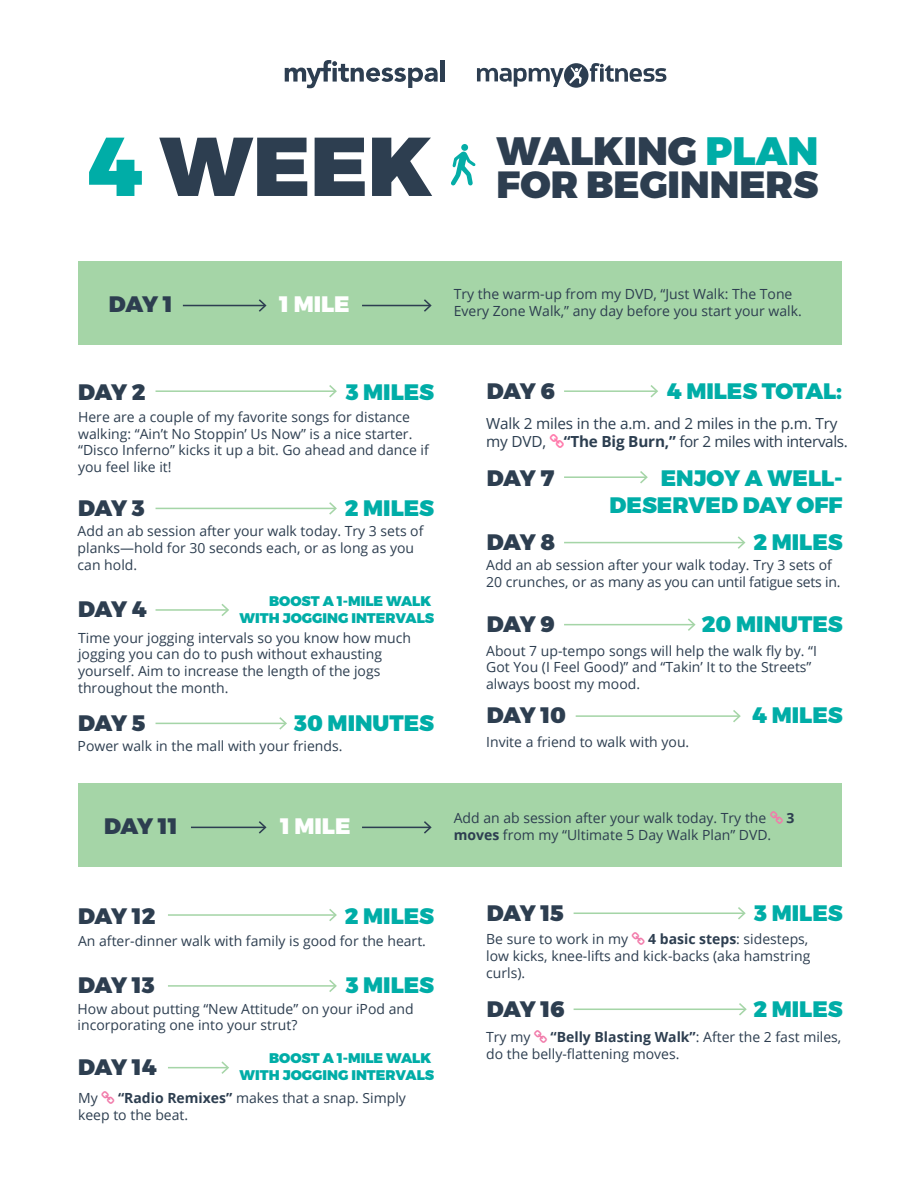
<style>
.page{position:relative;width:918px;height:1188px;background:#fff}
.page>*{position:absolute;margin:0;border:0;box-sizing:border-box;transform-origin:0 0}
.t1{font:900 39.6px "Montserrat";color:#2d3e50}
.t2{font:900 37.95px "Montserrat";color:#2d3e50}
.t3{font:900 22.35px/26.8px "Montserrat";color:#00ada7;text-align:right}
.t4{font:900 22.35px "Montserrat";letter-spacing:-.02em;color:#2d3e50}
.t5{font:900 22.35px "Montserrat";color:#fff}
.t6{font:15.3px/18.3px "Open Sans";letter-spacing:-.01em;color:#2c3e50}
.t7{font:13.95px/16.8px "Open Sans";color:#2d3e50}
.t8{font:900 13.95px/16.8px "Montserrat";color:#00ada7;text-align:right}
.t9{font:700 13.95px "Open Sans";color:#2d3e50}
.s1{font-size:83.25px;color:#00ada7}
.s2{font-size:83.25px}
.s3{color:#00ada7}
.s4{font-weight:700}
</style>
<div class="page">
<svg style="left:451px;top:151px;width:25px;height:35px"></svg>
<div style="left:461px;top:144px;width:7px;height:7px;background:#05ada7;border-radius:50%"></div>
<svg style="left:285px;top:60px;width:153px;height:28px"></svg>
<hr style="left:440px;top:60px;width:4px;height:22px;background:#2d3e51">
<svg style="left:477px;top:63px;width:190px;height:25px"></svg>
<hr style="left:156px;top:390px;width:179px;height:2px;background:#a5d5a7">
<svg style="left:329px;top:385px;width:8px;height:12px"></svg>
<hr style="left:156px;top:508px;width:179px;height:1px;background:#a5d5a7">
<svg style="left:329px;top:502px;width:8px;height:13px"></svg>
<hr style="left:156px;top:723px;width:129px;height:1px;background:#a5d5a7">
<svg style="left:279px;top:717px;width:8px;height:13px"></svg>
<hr style="left:564px;top:390px;width:93px;height:2px;background:#a5d5a7">
<svg style="left:650px;top:385px;width:8px;height:12px"></svg>
<hr style="left:156px;top:609px;width:72px;height:2px;background:#a5d5a7">
<svg style="left:221px;top:604px;width:8px;height:12px"></svg>
<hr style="left:564px;top:476px;width:82px;height:2px;background:#a5d5a7">
<svg style="left:640px;top:471px;width:8px;height:12px"></svg>
<hr style="left:564px;top:542px;width:180px;height:1px;background:#a5d5a7">
<svg style="left:738px;top:536px;width:7px;height:13px"></svg>
<hr style="left:564px;top:624px;width:130px;height:1px;background:#a5d5a7">
<svg style="left:688px;top:618px;width:8px;height:13px"></svg>
<hr style="left:576px;top:715px;width:163px;height:2px;background:#a5d5a7">
<svg style="left:733px;top:710px;width:8px;height:12px"></svg>
<div style="left:78px;top:261px;width:764px;height:83px;background:#a5d5a7"></div>
<hr style="left:183px;top:305px;width:82px;height:1px;background:#2d3e51">
<svg style="left:259px;top:299px;width:8px;height:13px"></svg>
<hr style="left:362px;top:305px;width:68px;height:1px;background:#2d3e51">
<svg style="left:424px;top:299px;width:8px;height:13px"></svg>
<div style="left:78px;top:783px;width:764px;height:83px;background:#a5d5a7"></div>
<hr style="left:191px;top:827px;width:74px;height:1px;background:#2d3e51">
<svg style="left:259px;top:821px;width:8px;height:13px"></svg>
<hr style="left:362px;top:827px;width:68px;height:1px;background:#2d3e51">
<svg style="left:424px;top:821px;width:8px;height:13px"></svg>
<hr style="left:168px;top:914px;width:167px;height:2px;background:#a5d5a7">
<svg style="left:329px;top:909px;width:8px;height:12px"></svg>
<hr style="left:168px;top:985px;width:167px;height:2px;background:#a5d5a7">
<svg style="left:329px;top:980px;width:8px;height:12px"></svg>
<hr style="left:574px;top:912px;width:170px;height:2px;background:#a5d5a7">
<svg style="left:738px;top:907px;width:8px;height:13px"></svg>
<hr style="left:574px;top:1009px;width:171px;height:1px;background:#a5d5a7">
<svg style="left:739px;top:1003px;width:8px;height:13px"></svg>
<hr style="left:168px;top:1067px;width:60px;height:1px;background:#a5d5a7">
<svg style="left:221px;top:1061px;width:8px;height:13px"></svg>
<h1 class="t1" style="left:87px;top:126px;width:733px"><span class="s1">4</span> <span class="s2">WEEK</span> WALKING <span class="s3">PLAN</span></h1>
<h2 class="t2" style="left:496px;top:161px;width:323px">FOR BEGINNERS</h2>
<h3 class="t4" style="left:109px;top:290px;width:65px">DAY 1</h3>
<h3 class="t5" style="left:279px;top:290px;width:72px">1 MILE</h3>
<p class="t7" style="left:454px;top:285px;width:350px">Try the warm-up from my DVD, “Just Walk: The Tone<br>Every Zone Walk,” any day before you start your walk.</p>
<h3 class="t4" style="left:78px;top:378px;width:69px">DAY 2</h3>
<h3 class="t3" style="left:346px;top:379px;width:90px">3 MILES</h3>
<p class="t7" style="left:78px;top:408px;width:352px">Here are a couple of my favorite songs for distance walking: “Ain’t No Stoppin’ Us Now” is a nice starter. “Disco Inferno” kicks it up a bit. Go ahead and dance if you feel like it!</p>
<h3 class="t4" style="left:78px;top:494px;width:68px">DAY 3</h3>
<h3 class="t3" style="left:345px;top:495px;width:91px">2 MILES</h3>
<p class="t7" style="left:78px;top:522px;width:347px">Add an ab session after your walk today. Try 3 sets of planks—hold for 30 seconds each, or as long as you can hold.</p>
<h3 class="t4" style="left:78px;top:595px;width:70px">DAY 4</h3>
<p class="t8" style="left:240px;top:593px;width:196px">BOOST A 1-MILE WALK<br>WITH JOGGING INTERVALS</p>
<p class="t7" style="left:78px;top:629px;width:335px">Time your jogging intervals so you know how much jogging you can do to push without exhausting yourself. Aim to increase the length of the jogs throughout the month.</p>
<h3 class="t4" style="left:78px;top:709px;width:69px">DAY 5</h3>
<h3 class="t3" style="left:294px;top:710px;width:141px">30 MINUTES</h3>
<p class="t7" style="left:78px;top:737px;width:266px">Power walk in the mall with your friends.</p>
<h3 class="t4" style="left:487px;top:377px;width:70px">DAY 6</h3>
<h3 class="t3" style="left:667px;top:378px;width:177px">4 MILES TOTAL:</h3>
<p class="t6" style="left:486px;top:414px;width:363px">Walk 2 miles in the a.m. and 2 miles in the p.m. Try my DVD, <span class="s4">“The Big Burn,”</span> for 2 miles with intervals.</p>
<h3 class="t4" style="left:487px;top:464px;width:69px">DAY 7</h3>
<h3 class="t3" style="left:610px;top:465px;width:235px">ENJOY A WELL-<br>DESERVED DAY OFF</h3>
<h3 class="t4" style="left:487px;top:528px;width:70px">DAY 8</h3>
<h3 class="t3" style="left:753px;top:529px;width:91px">2 MILES</h3>
<p class="t7" style="left:486px;top:556px;width:356px">Add an ab session after your walk today. Try 3 sets of<br>20 crunches, or as many as you can until fatigue sets in.</p>
<h3 class="t4" style="left:487px;top:610px;width:70px">DAY 9</h3>
<h3 class="t3" style="left:702px;top:611px;width:142px">20 MINUTES</h3>
<p class="t7" style="left:486px;top:642px;width:332px">About 7 up-tempo songs will help the walk fly by. “I<br>Got You (I Feel Good)” and “Takin’ It to the Streets” always boost my mood.</p>
<h3 class="t4" style="left:487px;top:701px;width:81px">DAY 10</h3>
<h3 class="t3" style="left:752px;top:703px;width:92px">4 MILES</h3>
<p class="t7" style="left:486px;top:733px;width:205px">Invite a friend to walk with you.</p>
<h3 class="t4" style="left:104px;top:812px;width:75px">DAY 11</h3>
<h3 class="t5" style="left:280px;top:812px;width:72px">1 MILE</h3>
<p class="t7" style="left:454px;top:809px;width:314px">Add an ab session after your walk today. Try the</p>
<p class="t9" style="left:787px;top:808px;width:9px">3</p>
<p class="t7" style="left:454px;top:826px;width:319px"><span class="s4">moves</span> from my “Ultimate 5 Day Walk Plan” DVD.</p>
<h3 class="t4" style="left:78px;top:902px;width:79px">DAY 12</h3>
<h3 class="t3" style="left:345px;top:903px;width:91px">2 MILES</h3>
<p class="t7" style="left:78px;top:932px;width:349px">An after-dinner walk with family is good for the heart.</p>
<h3 class="t4" style="left:78px;top:971px;width:78px">DAY 13</h3>
<h3 class="t3" style="left:346px;top:973px;width:90px">3 MILES</h3>
<p class="t7" style="left:78px;top:1000px;width:337px">How about putting “New Attitude” on your iPod and incorporating one into your strut?</p>
<h3 class="t4" style="left:78px;top:1053px;width:80px">DAY 14</h3>
<p class="t8" style="left:240px;top:1051px;width:196px">BOOST A 1-MILE WALK<br>WITH JOGGING INTERVALS</p>
<p class="t7" style="left:78px;top:1090px;width:21px">My</p>
<p class="t7" style="left:78px;top:1090px;width:329px;text-indent:40px"><span class="s4">“Radio Remixes”</span> makes that a snap. Simply keep to the beat.</p>
<h3 class="t4" style="left:487px;top:899px;width:79px">DAY 15</h3>
<h3 class="t3" style="left:754px;top:900px;width:90px">3 MILES</h3>
<p class="t7" style="left:486px;top:930px;width:143px">Be sure to work in my</p>
<p class="t7" style="left:486px;top:930px;width:326px;text-indent:162px"><span class="s4">4 basic steps</span>: sidesteps, low kicks, knee-lifts and kick-backs (aka hamstring curls).</p>
<h3 class="t4" style="left:487px;top:995px;width:80px">DAY 16</h3>
<h3 class="t3" style="left:753px;top:996px;width:91px">2 MILES</h3>
<p class="t7" style="left:486px;top:1028px;width:46px">Try my</p>
<p class="t7" style="left:486px;top:1028px;width:357px;text-indent:64px"><span class="s4">“Belly Blasting Walk”</span>: After the 2 fast miles, do the belly-flattening moves.</p>
</div>
